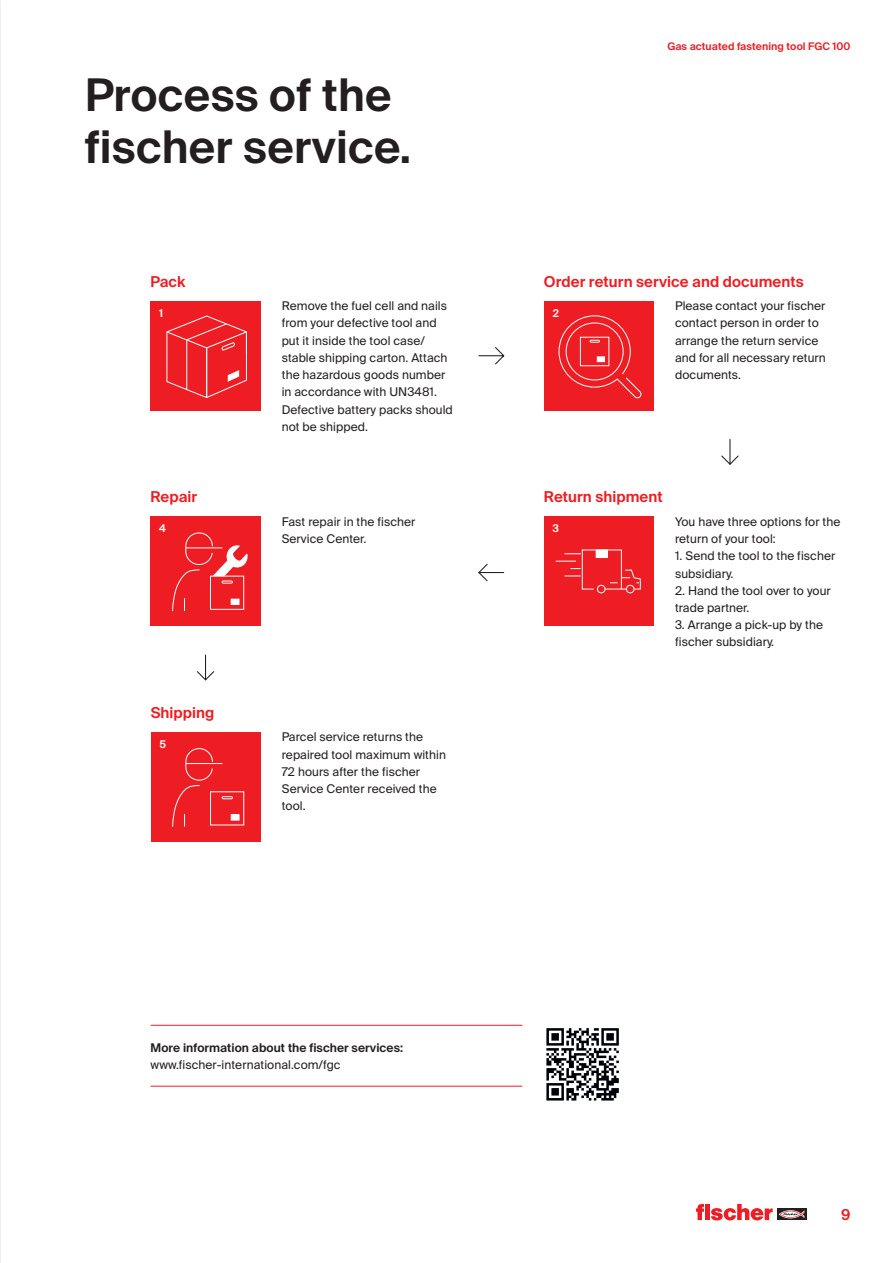
<style>
.page{position:relative;width:893px;height:1263px;background:#fff}
.page>*{position:absolute;margin:0;border:0;box-sizing:border-box;transform-origin:0 0}
.t1{font:600 45px/51.8px "fischerstrong";letter-spacing:.005em;color:#231f20}
.t2{font:600 15px "fischerstrong";letter-spacing:.005em;color:#ee1d23}
.t3{font:12px/17.2px "fischerstrong";letter-spacing:.005em;color:#231f20}
.t4{font:600 12px "fischerstrong";letter-spacing:.005em;color:#231f20}
.t5{font:600 10.65px "fischerstrong";color:#fff}
.t6{font:600 10.5px "fischerstrong";letter-spacing:.005em;color:#ee1d23}
</style>
<div class="page">
<svg style="left:777px;top:1208px;width:29px;height:12px"></svg>
<svg style="left:779px;top:1210px;width:25px;height:8px"></svg>
<svg style="left:696px;top:1204px;width:77px;height:16px"></svg>
<div style="left:151px;top:301px;width:109px;height:110px;background:#ee1d23"></div>
<svg style="left:166px;top:315px;width:81px;height:83px"></svg>
<div style="left:544px;top:301px;width:110px;height:110px;background:#ee1d23"></div>
<svg style="left:558px;top:315px;width:84px;height:83px"></svg>
<hr style="left:151px;top:1025px;width:371px;height:1px;background:#ee1d23">
<hr style="left:151px;top:1086px;width:371px;height:1px;background:#ee1d23">
<svg style="left:546px;top:1028px;width:73px;height:72px"></svg>
<div style="left:544px;top:516px;width:110px;height:110px;background:#ee1d23"></div>
<div style="left:626px;top:585px;width:8px;height:8px;border:1px solid #fff;border-radius:50%"></div>
<div style="left:597px;top:585px;width:8px;height:8px;border:1px solid #fff;border-radius:50%"></div>
<svg style="left:556px;top:549px;width:85px;height:41px"></svg>
<div style="left:151px;top:516px;width:109px;height:110px;background:#ee1d23"></div>
<svg style="left:172px;top:532px;width:76px;height:79px"></svg>
<div style="left:210px;top:576px;width:34px;height:34px;border:1px solid #fff"></div>
<div style="left:151px;top:732px;width:109px;height:110px;background:#ee1d23"></div>
<div style="left:231px;top:815px;width:8px;height:5px;background:#fff"></div>
<div style="left:231px;top:814px;width:8px;height:6px;border:1px solid #fff"></div>
<svg style="left:222px;top:796px;width:11px;height:3px"></svg>
<div style="left:210px;top:791px;width:34px;height:34px;border:1px solid #fff"></div>
<hr style="left:186px;top:763px;width:36px;height:1px;background:#fff">
<svg style="left:172px;top:748px;width:41px;height:79px"></svg>
<svg style="left:721px;top:439px;width:18px;height:26px"></svg>
<svg style="left:478px;top:347px;width:27px;height:18px"></svg>
<svg style="left:478px;top:564px;width:27px;height:18px"></svg>
<svg style="left:196px;top:654px;width:19px;height:27px"></svg>
<h1 class="t1" style="left:85px;top:70px;width:328px">Process of the fischer service.</h1>
<p class="t6" style="left:667px;top:41px;width:185px">Gas actuated fastening tool FGC 100</p>
<p class="t2" style="left:151px;top:273px;width:36px">Pack</p>
<p class="t2" style="left:544px;top:273px;width:261px">Order return service and documents</p>
<p class="t3" style="left:282px;top:297px;width:173px">Remove the fuel cell and nails from your defective tool and put it inside the tool case/ stable shipping carton. Attach the hazardous goods number in accordance with UN3481.<br>Defective battery packs should not be shipped.</p>
<p class="t5" style="left:159px;top:307px;width:5px">1</p>
<p class="t5" style="left:553px;top:307px;width:8px">2</p>
<p class="t3" style="left:675px;top:297px;width:152px">Please contact your fischer contact person in order to arrange the return service and for all necessary return documents.</p>
<p class="t2" style="left:151px;top:488px;width:48px">Repair</p>
<p class="t2" style="left:544px;top:488px;width:120px">Return shipment</p>
<p class="t3" style="left:282px;top:513px;width:135px">Fast repair in the fischer<br>Service Center.</p>
<p class="t5" style="left:159px;top:522px;width:8px">4</p>
<p class="t5" style="left:553px;top:522px;width:8px">3</p>
<p class="t3" style="left:675px;top:513px;width:167px">You have three options for the return of your tool:</p>
<p class="t3" style="left:675px;top:547px;width:162px">1. Send the tool to the fischer subsidiary.</p>
<p class="t3" style="left:675px;top:582px;width:157px">2. Hand the tool over to your trade partner.</p>
<p class="t3" style="left:675px;top:616px;width:150px">3. Arrange a pick-up by the fischer subsidiary.</p>
<p class="t2" style="left:151px;top:704px;width:65px">Shipping</p>
<p class="t5" style="left:159px;top:738px;width:8px">5</p>
<p class="t3" style="left:282px;top:729px;width:166px">Parcel service returns the repaired tool maximum within<br>72 hours after the fischer<br>Service Center received the tool.</p>
<p class="t4" style="left:151px;top:1041px;width:254px">More information about the fischer services:</p>
<p class="t3" style="left:151px;top:1056px;width:192px">www.fischer-international.com/fgc</p>
<p class="t2" style="left:841px;top:1206px;width:11px">9</p>
</div>
